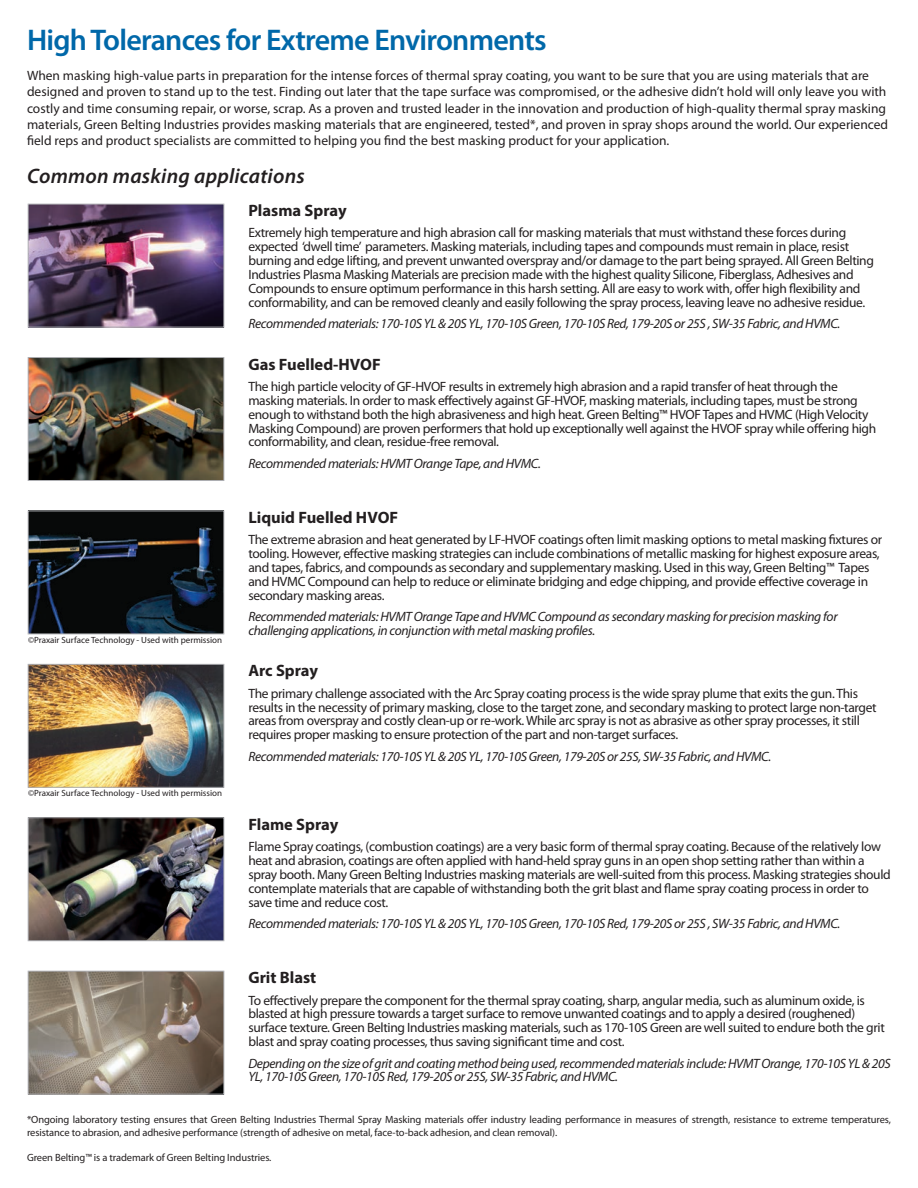
<style>
.page{position:relative;width:918px;height:1188px;background:#fff}
.page>*{position:absolute;margin:0;border:0;box-sizing:border-box;transform-origin:0 0}
.t1{font:600 30px "Myriad Pro";letter-spacing:-.025em;color:#0068a9}
.t2{font:italic 600 21px "Myriad Pro";letter-spacing:.01em;color:#231f20}
.t3{font:700 16.5px "Myriad Pro";color:#231f20}
.t4{font:13.5px/14px "Myriad Pro";letter-spacing:-.025em;color:#231f20}
.t5{font:italic 13.5px/14px "Myriad Pro";letter-spacing:-.025em;color:#231f20}
.t6{font:13.5px/16.2px "Myriad Pro";color:#231f20}
.t7{font:10.5px/12.6px "Myriad Pro";letter-spacing:-.01em;color:#231f20}
.t8{font:9px "Myriad Pro";color:#231f20}
</style>
<div class="page">
<img style="left:30px;top:206px;width:192px;height:119px">
<div style="left:28px;top:204px;width:196px;height:123px;border:1px solid #adaeb2"></div>
<img style="left:30px;top:973px;width:192px;height:120px">
<div style="left:28px;top:971px;width:196px;height:124px;border:1px solid #adaeb2"></div>
<img style="left:30px;top:819px;width:192px;height:120px">
<div style="left:28px;top:817px;width:196px;height:124px;border:1px solid #adaeb2"></div>
<img style="left:30px;top:359px;width:192px;height:120px">
<div style="left:28px;top:357px;width:196px;height:124px;border:1px solid #adaeb2"></div>
<img style="left:30px;top:666px;width:192px;height:120px">
<div style="left:28px;top:664px;width:196px;height:124px;border:1px solid #adaeb2"></div>
<img style="left:30px;top:513px;width:192px;height:119px">
<p class="t1" style="left:27px;top:20px;width:521px">High Tolerances for Extreme Environments</p>
<p class="t6" style="left:27px;top:67px;width:863px">When masking high-value parts in preparation for the intense forces of thermal spray coating, you want to be sure that you are using materials that are designed and proven to stand up to the test. Finding out later that the tape surface was compromised, or the adhesive didn’t hold will only leave you with costly and time consuming repair, or worse, scrap. As a proven and trusted leader in the innovation and production of high-quality thermal spray masking materials, Green Belting Industries provides masking materials that are engineered, tested*, and proven in spray shops around the world. Our experienced field reps and product specialists are committed to helping you find the best masking product for your application.</p>
<p class="t2" style="left:27px;top:162px;width:279px">Common masking applications</p>
<p class="t8" style="left:28px;top:634px;width:196px">©Praxair Surface Technology - Used with permission</p>
<p class="t8" style="left:28px;top:788px;width:196px">©Praxair Surface Technology - Used with permission</p>
<p class="t3" style="left:248px;top:200px;width:100px">Plasma Spray</p>
<p class="t4" style="left:248px;top:226px;width:627px">Extremely high temperature and high abrasion call for masking materials that must withstand these forces during expected ‘dwell time’ parameters. Masking materials, including tapes and compounds must remain in place, resist burning and edge lifting, and prevent unwanted overspray and/or damage to the part being sprayed. All Green Belting Industries Plasma Masking Materials are precision made with the highest quality Silicone, Fiberglass, Adhesives and Compounds to ensure optimum performance in this harsh setting. All are easy to work with, offer high flexibility and conformability, and can be removed cleanly and easily following the spray process, leaving leave no adhesive residue.</p>
<p class="t5" style="left:248px;top:317px;width:594px">Recommended materials: 170-10S YL &amp; 20S YL, 170-10S Green, 170-10S Red, 179-20S or 25S , SW-35 Fabric, and HVMC.</p>
<p class="t3" style="left:248px;top:353px;width:134px">Gas Fuelled-HVOF</p>
<p class="t4" style="left:248px;top:379px;width:629px">The high particle velocity of GF-HVOF results in extremely high abrasion and a rapid transfer of heat through the masking materials. In order to mask effectively against GF-HVOF, masking materials, including tapes, must be strong enough to withstand both the high abrasiveness and high heat. Green Belting™ HVOF Tapes and HVMC (High Velocity Masking Compound) are proven performers that hold up exceptionally well against the HVOF spray while offering high conformability, and clean, residue-free removal.</p>
<p class="t5" style="left:248px;top:456px;width:294px">Recommended materials: HVMT Orange Tape, and HVMC.</p>
<p class="t3" style="left:248px;top:507px;width:151px">Liquid Fuelled HVOF</p>
<p class="t4" style="left:248px;top:533px;width:635px">The extreme abrasion and heat generated by LF-HVOF coatings often limit masking options to metal masking fixtures or tooling. However, effective masking strategies can include combinations of metallic masking for highest exposure areas, and tapes, fabrics, and compounds as secondary and supplementary masking. Used in this way, Green Belting™ Tapes and HVMC Compound can help to reduce or eliminate bridging and edge chipping, and provide effective coverage in secondary masking areas.</p>
<p class="t5" style="left:248px;top:609px;width:591px">Recommended materials: HVMT Orange Tape and HVMC Compound as secondary masking for precision masking for challenging applications, in conjunction with metal masking profiles.</p>
<p class="t3" style="left:248px;top:660px;width:71px">Arc Spray</p>
<p class="t4" style="left:248px;top:686px;width:630px">The primary challenge associated with the Arc Spray coating process is the wide spray plume that exits the gun. This results in the necessity of primary masking, close to the target zone, and secondary masking to protect large non-target areas from overspray and costly clean-up or re-work. While arc spray is not as abrasive as other spray processes, it still requires proper masking to ensure protection of the part and non-target surfaces.</p>
<p class="t5" style="left:248px;top:749px;width:524px">Recommended materials: 170-10S YL &amp; 20S YL, 170-10S Green, 179-20S or 25S, SW-35 Fabric, and HVMC.</p>
<p class="t3" style="left:248px;top:813px;width:91px">Flame Spray</p>
<p class="t4" style="left:248px;top:839px;width:644px">Flame Spray coatings, (combustion coatings) are a very basic form of thermal spray coating. Because of the relatively low heat and abrasion, coatings are often applied with hand-held spray guns in an open shop setting rather than within a spray booth. Many Green Belting Industries masking materials are well-suited from this process. Masking strategies should contemplate materials that are capable of withstanding both the grit blast and flame spray coating process in order to save time and reduce cost.</p>
<p class="t5" style="left:248px;top:916px;width:594px">Recommended materials: 170-10S YL &amp; 20S YL, 170-10S Green, 170-10S Red, 179-20S or 25S , SW-35 Fabric, and HVMC.</p>
<p class="t3" style="left:248px;top:967px;width:69px">Grit Blast</p>
<p class="t4" style="left:248px;top:993px;width:638px">To effectively prepare the component for the thermal spray coating, sharp, angular media, such as aluminum oxide, is blasted at high pressure towards a target surface to remove unwanted coatings and to apply a desired (roughened) surface texture. Green Belting Industries masking materials, such as 170-10S Green are well suited to endure both the grit blast and spray coating processes, thus saving significant time and cost.</p>
<p class="t5" style="left:248px;top:1056px;width:644px">Depending on the size of grit and coating method being used, recommended materials include: HVMT Orange, 170-10S YL &amp; 20S<br>YL, 170-10S Green, 170-10S Red, 179-20S or 25S, SW-35 Fabric, and HVMC.</p>
<p class="t7" style="left:27px;top:1114px;width:865px">*Ongoing laboratory testing ensures that Green Belting Industries Thermal Spray Masking materials offer industry leading performance in measures of strength, resistance to extreme temperatures, resistance to abrasion, and adhesive performance (strength of adhesive on metal, face-to-back adhesion, and clean removal).</p>
<p class="t7" style="left:27px;top:1151px;width:246px">Green Belting™ is a trademark of Green Belting Industries.</p>
</div>
